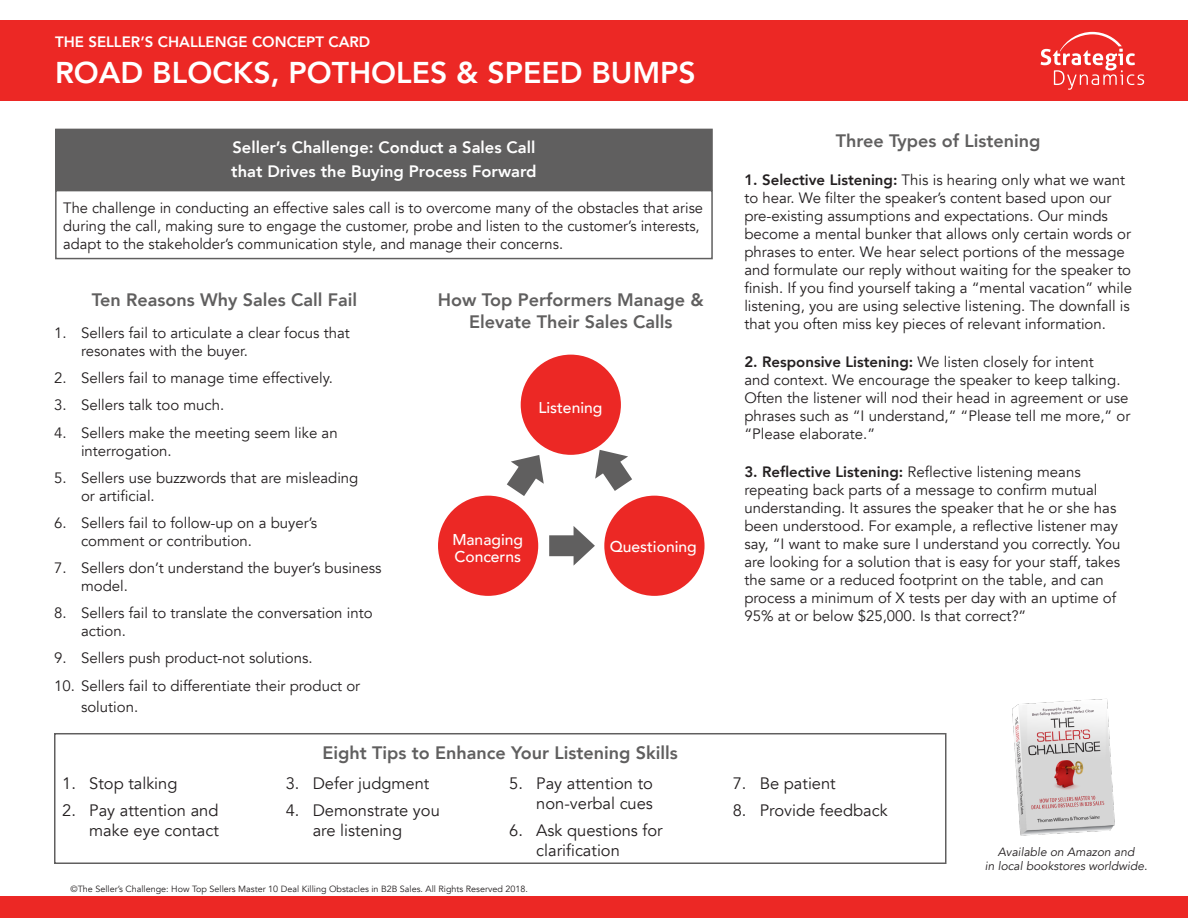
<style>
.page{position:relative;width:1188px;height:918px;background:#fff}
.page>*{position:absolute;margin:0;border:0;box-sizing:border-box;transform-origin:0 0}
.t1{font:800 30px "Avenir";color:#fff}
.t2{font:800 18px/21.6px "Avenir";color:#605f5f;text-align:center}
.t3{font:16.5px/19.8px "Avenir";color:#231f20;text-align:right}
.t4{font:800 16.5px/24px "Avenir";color:#fff}
.t5{font:500 15.6px "Avenir";color:#fff}
.t6{font:15px/18px "Avenir";color:#231f20}
.t7{font:800 15px "Avenir";color:#fff}
.t8{font:italic 12px "Avenir";color:#231f20}
.t9{font:9px "Avenir";color:#231f20}
.s1{font-weight:800}
</style>
<div class="page">
<div style="left:0;top:20px;width:1188px;height:81px;background:#ec2825"></div>
<img style="left:1012px;top:698px;width:103px;height:138px">
<div style="left:0;top:896px;width:1188px;height:22px;background:#ec2825"></div>
<svg style="left:1041px;top:32px;width:103px;height:58px"></svg>
<div style="left:521px;top:355px;width:100px;height:100px;background:#ec2825;border-radius:50%"></div>
<div style="left:438px;top:496px;width:100px;height:100px;background:#ec2825;border-radius:50%"></div>
<div style="left:604px;top:496px;width:101px;height:100px;background:#ec2825;border-radius:50%"></div>
<svg style="left:486px;top:437px;width:75px;height:82px"></svg>
<svg style="left:578px;top:432px;width:74px;height:82px"></svg>
<div style="left:549px;top:535px;width:33px;height:21px;background:#605f5f"></div>
<svg style="left:574px;top:526px;width:21px;height:39px"></svg>
<div style="left:55px;top:190px;width:658px;height:69px;border:2px solid #605f5f"></div>
<div style="left:56px;top:129px;width:656px;height:61px;background:#605f5f"></div>
<div style="left:55px;top:129px;width:658px;height:62px;border:2px solid #605f5f"></div>
<div style="left:54px;top:733px;width:892px;height:131px;border:2px solid #605f5f"></div>
<p class="t7" style="left:55px;top:30px;width:317px">THE SELLER’S CHALLENGE CONCEPT CARD</p>
<p class="t1" style="left:55px;top:49px;width:642px">ROAD BLOCKS, POTHOLES &amp; SPEED BUMPS</p>
<p class="t4" style="left:231px;top:136px;width:307px">Seller’s Challenge: Conduct a Sales Call that Drives the Buying Process Forward</p>
<p class="t6" style="left:63px;top:199px;width:641px">The challenge in conducting an effective sales call is to overcome many of the obstacles that arise during the call, making sure to engage the customer, probe and listen to the customer’s interests, adapt to the stakeholder’s communication style, and manage their concerns.</p>
<p class="t2" style="left:92px;top:289px;width:267px">Ten Reasons Why Sales Call Fail</p>
<p class="t6" style="left:81px;top:324px;width:270px;text-indent:-27px">1. Sellers fail to articulate a clear focus that resonates with the buyer.</p>
<p class="t6" style="left:54px;top:369px;width:280px">2. Sellers fail to manage time effectively.</p>
<p class="t6" style="left:54px;top:396px;width:172px">3. Sellers talk too much.</p>
<p class="t6" style="left:81px;top:424px;width:258px;text-indent:-27px">4. Sellers make the meeting seem like an interrogation.</p>
<p class="t6" style="left:81px;top:469px;width:279px;text-indent:-27px">5. Sellers use buzzwords that are misleading or artificial.</p>
<p class="t6" style="left:81px;top:514px;width:238px;text-indent:-27px">6. Sellers fail to follow-up on a buyer’s comment or contribution.</p>
<p class="t6" style="left:81px;top:559px;width:302px;text-indent:-27px">7. Sellers don’t understand the buyer’s business model.</p>
<p class="t6" style="left:81px;top:604px;width:293px;text-indent:-27px">8. Sellers fail to translate the conversation into action.</p>
<p class="t6" style="left:54px;top:650px;width:260px">9. Sellers push product-not solutions.</p>
<p class="t6" style="left:81px;top:675px;width:281px;line-height:21.6px;text-indent:-27px">10. Sellers fail to differentiate their product or solution.</p>
<p class="t2" style="left:438px;top:289px;width:267px">How Top Performers Manage &amp;<br>Elevate Their Sales Calls</p>
<p class="t5" style="left:538px;top:394px;width:66px">Listening</p>
<p class="t5" style="left:452px;top:526px;width:72px">Managing</p>
<p class="t5" style="left:454px;top:543px;width:68px">Concerns</p>
<p class="t5" style="left:610px;top:533px;width:88px">Questioning</p>
<p class="t3" style="left:62px;top:774px;width:117px">1. Stop talking</p>
<p class="t3" style="left:62px;top:801px;width:158px">2. Pay attention and make eye contact</p>
<p class="t2" style="left:323px;top:742px;width:357px">Eight Tips to Enhance Your Listening Skills</p>
<p class="t3" style="left:286px;top:774px;width:145px">3. Defer judgment</p>
<p class="t3" style="left:313px;top:801px;width:129px;text-align:left;text-indent:-27px">4. Demonstrate you are listening</p>
<p class="t3" style="left:509px;top:774px;width:145px">5. Pay attention to non-verbal cues</p>
<p class="t3" style="left:536px;top:821px;width:128px;text-align:left;text-indent:-27px">6. Ask questions for clarification</p>
<p class="t9" style="left:71px;top:883px;width:459px">©The Seller’s Challenge: How Top Sellers Master 10 Deal Killing Obstacles in B2B Sales. All Rights Reserved 2018.</p>
<p class="t2" style="left:836px;top:130px;width:206px">Three Types of Listening</p>
<p class="t6" style="left:744px;top:171px;width:389px"><span class="s1">1. Selective Listening:</span> This is hearing only what we want to hear. We filter the speaker’s content based upon our pre-existing assumptions and expectations. Our minds become a mental bunker that allows only certain words or phrases to enter. We hear select portions of the message and formulate our reply without waiting for the speaker to finish. If you find yourself taking a “mental vacation” while listening, you are using selective listening. The downfall is that you often miss key pieces of relevant information.</p>
<p class="t6" style="left:744px;top:353px;width:387px"><span class="s1">2. Responsive Listening:</span> We listen closely for intent<br>and context. We encourage the speaker to keep talking.<br>Often the listener will nod their head in agreement or use phrases such as “I understand,” “Please tell me more,” or “Please elaborate.”</p>
<p class="t6" style="left:744px;top:464px;width:378px"><span class="s1">3. Reflective Listening:</span> Reflective listening means repeating back parts of a message to confirm mutual understanding. It assures the speaker that he or she has been understood. For example, a reflective listener may say, “I want to make sure I understand you correctly. You are looking for a solution that is easy for your staff, takes the same or a reduced footprint on the table, and can process a minimum of X tests per day with an uptime of 95% at or below $25,000. Is that correct?”</p>
<p class="t3" style="left:733px;top:774px;width:105px">7. Be patient</p>
<p class="t3" style="left:733px;top:801px;width:157px">8. Provide feedback</p>
<p class="t8" style="left:998px;top:844px;width:138px">Available on Amazon and</p>
<p class="t8" style="left:985px;top:859px;width:164px">in local bookstores worldwide.</p>
</div>
